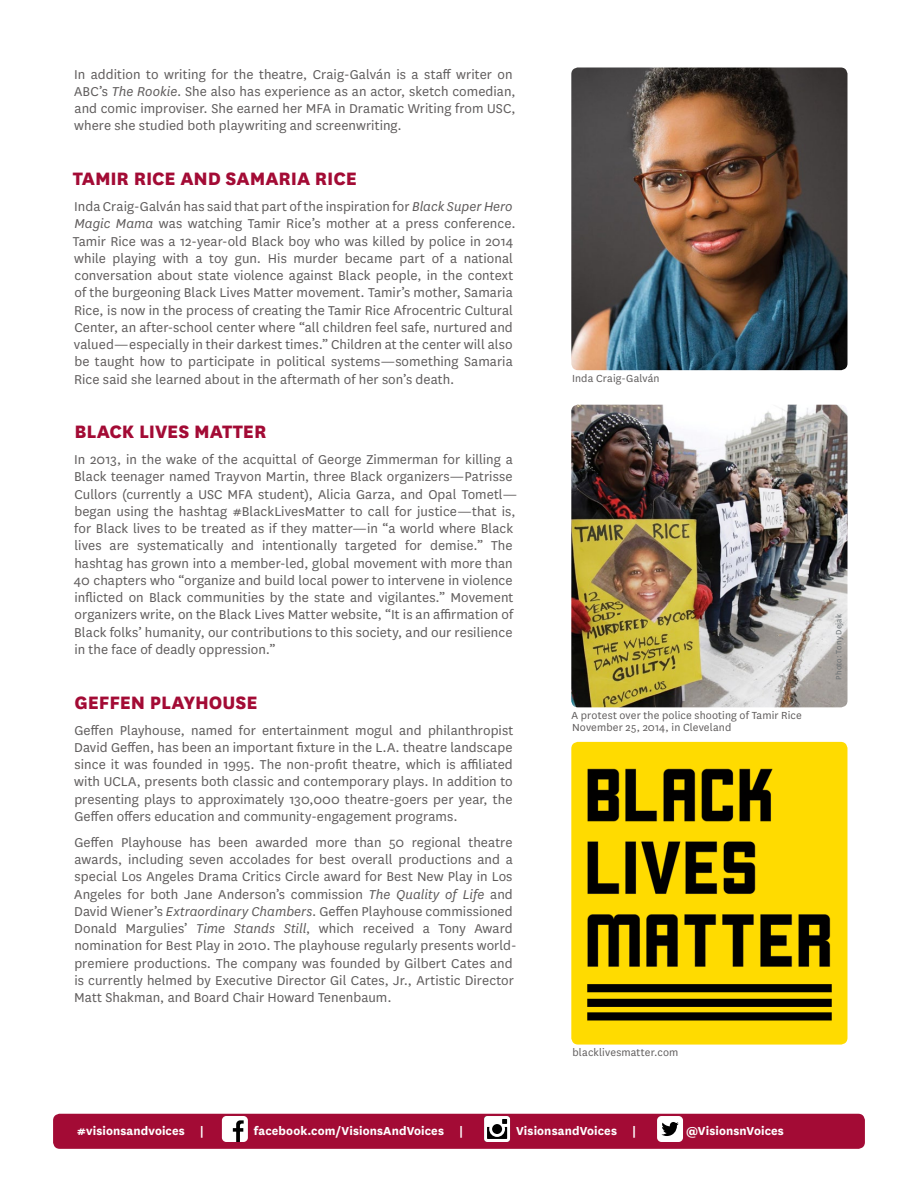
<style>
.page{position:relative;width:918px;height:1188px;background:#fff}
.page>*{position:absolute;margin:0;border:0;box-sizing:border-box;transform-origin:0 0}
.t1{font:800 21px "National";letter-spacing:-.005em;color:#a30b35}
.t2{font:15px/17.2px "National";letter-spacing:.005em;color:#5f5c5c}
.t3{font:700 13.5px "National";letter-spacing:.01em;color:#fff}
.t4{font:12px/12px "National";letter-spacing:.01em;color:#5f5c5c}
.t5{font:9px "National";letter-spacing:.02em;color:#696f72}
.s1{font-style:italic}
</style>
<div class="page">
<div style="left:53px;top:1114px;width:812px;height:35px;background:#a30b35;border-radius:7px"></div>
<div style="left:222px;top:1116px;width:26px;height:26px;background:#fff;border-radius:4px"></div>
<svg style="left:233px;top:1120px;width:11px;height:22px"></svg>
<svg style="left:484px;top:1116px;width:26px;height:26px"></svg>
<div style="left:657px;top:1116px;width:26px;height:26px;background:#fff;border-radius:4px"></div>
<svg style="left:661px;top:1122px;width:18px;height:14px"></svg>
<img style="left:571px;top:68px;width:276px;height:302px">
<img style="left:571px;top:405px;width:276px;height:302px">
<img style="left:571px;top:742px;width:276px;height:303px">
<p class="t2" style="left:74px;top:65px;width:443px">In addition to writing for the theatre, Craig-Galván is a staff writer on ABC’s <span class="s1">The Rookie</span>. She also has experience as an actor, sketch comedian, and comic improviser. She earned her MFA in Dramatic Writing from USC, where she studied both playwriting and screenwriting.</p>
<h1 class="t1" style="left:73px;top:164px;width:286px">TAMIR RICE AND SAMARIA RICE</h1>
<p class="t2" style="left:73px;top:197px;width:444px">Inda Craig-Galván has said that part of the inspiration for <span class="s1">Black Super Hero Magic Mama</span> was watching Tamir Rice’s mother at a press conference.<br>Tamir Rice was a 12-year-old Black boy who was killed by police in 2014 while playing with a toy gun. His murder became part of a national conversation about state violence against Black people, in the context of the burgeoning Black Lives Matter movement. Tamir’s mother, Samaria Rice, is now in the process of creating the Tamir Rice Afrocentric Cultural Center, an after-school center where “all children feel safe, nurtured and valued—especially in their darkest times.” Children at the center will also be taught how to participate in political systems—something Samaria Rice said she learned about in the aftermath of her son’s death.</p>
<h1 class="t1" style="left:74px;top:417px;width:194px">BLACK LIVES MATTER</h1>
<p class="t2" style="left:74px;top:450px;width:445px">In 2013, in the wake of the acquittal of George Zimmerman for killing a Black teenager named Trayvon Martin, three Black organizers—Patrisse Cullors (currently a USC MFA student), Alicia Garza, and Opal Tometl— began using the hashtag #BlackLivesMatter to call for justice—that is, for Black lives to be treated as if they matter—in “a world where Black lives are systematically and intentionally targeted for demise.” The hashtag has grown into a member-led, global movement with more than 40 chapters who “organize and build local power to intervene in violence inflicted on Black communities by the state and vigilantes.” Movement organizers write, on the Black Lives Matter website, “It is an affirmation of Black folks’ humanity, our contributions to this society, and our resilience in the face of deadly oppression.”</p>
<h1 class="t1" style="left:74px;top:687px;width:185px">GEFFEN PLAYHOUSE</h1>
<p class="t2" style="left:74px;top:721px;width:441px;text-align:justify">Geffen Playhouse, named for entertainment mogul and philanthropist David Geffen, has been an important fixture in the L.A. theatre landscape since it was founded in 1995. The non-profit theatre, which is affiliated with UCLA, presents both classic and contemporary plays. In addition to presenting plays to approximately 130,000 theatre-goers per year, the Geffen offers education and community-engagement programs.</p>
<p class="t2" style="left:74px;top:833px;width:444px">Geffen Playhouse has been awarded more than 50 regional theatre awards, including seven accolades for best overall productions and a special Los Angeles Drama Critics Circle award for Best New Play in Los Angeles for both Jane Anderson’s commission <span class="s1">The Quality of Life</span> and David Wiener’s <span class="s1">Extraordinary Chambers</span>. Geffen Playhouse commissioned Donald Margulies’ <span class="s1">Time Stands Still</span>, which received a Tony Award nomination for Best Play in 2010. The playhouse regularly presents world&shy;premiere productions. The company was founded by Gilbert Cates and is currently helmed by Executive Director Gil Cates, Jr., Artistic Director Matt Shakman, and Board Chair Howard Tenenbaum.</p>
<p class="t4" style="left:572px;top:372px;width:89px">Inda Craig-Galván</p>
<p class="t4" style="left:572px;top:709px;width:232px">A protest over the police shooting of Tamir Rice<br>November 25, 2014, in Cleveland</p>
<p class="t4" style="left:573px;top:1046px;width:107px">blacklivesmatter.com</p>
<p class="t3" style="left:77px;top:1122px;width:128px">#visionsandvoices |</p>
<p class="t3" style="left:254px;top:1122px;width:211px">facebook.com/VisionsAndVoices |</p>
<p class="t3" style="left:516px;top:1122px;width:122px">VisionsandVoices |</p>
<p class="t3" style="left:686px;top:1122px;width:99px">@VisionsnVoices</p>
<p class="t5" style="left:833px;top:680px;width:67px;rotate:-90deg">Photo: Tony Dejak</p>
</div>
